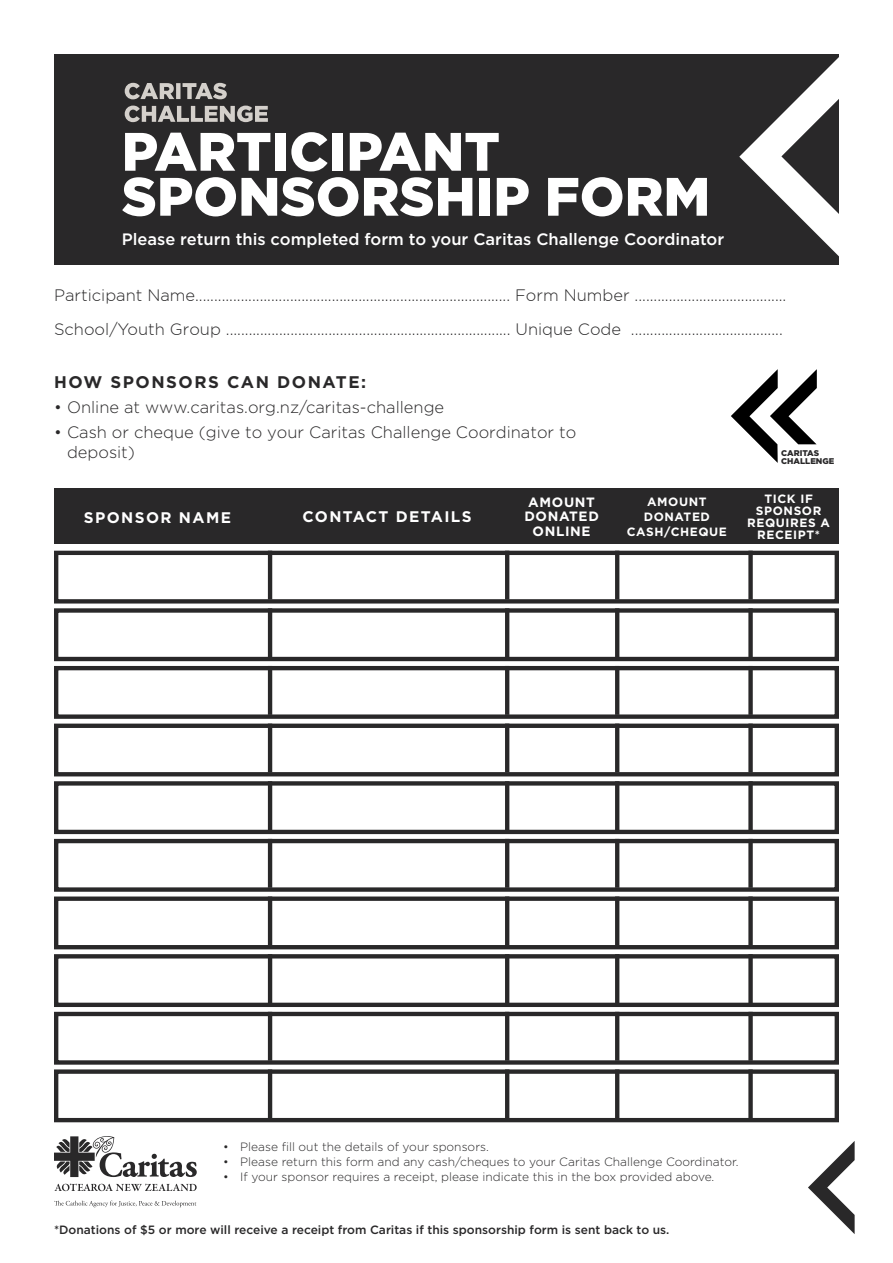
<style>
.page{position:relative;width:893px;height:1263px;background:#fff}
.page>*{position:absolute;margin:0;border:0;box-sizing:border-box;transform-origin:0 0}
.t1{font:900 54px/45px "Gotham HTF";color:#fff}
.t2{font:700 16.8px "Gotham HTF";letter-spacing:.09em;color:#292829}
.t3{font:300 16.5px/34.5px "Gotham HTF";color:#292829}
.t4{font:500 16.5px "Gotham HTF";color:#fff}
.t5{font:700 15.3px "Gotham HTF";letter-spacing:.09em;color:#fff}
.t6{font:700 13.5px/14.5px "Gotham HTF";letter-spacing:.05em;color:#fff;text-align:center}
.t7{font:300 12px "Gotham HTF";color:#292829}
.t8{font:500 12px "Gotham HTF";color:#292829}
.t9{font:700 12px/12px "Gotham HTF";letter-spacing:.05em;color:#fff;text-align:center}
.t10{font:900 8.25px/8.2px "Gotham HTF";color:#292829}
.s1{font-family:"Gotham"}
</style>
<div class="page">
<svg style="left:808px;top:1141px;width:47px;height:93px"></svg>
<div style="left:54px;top:54px;width:785px;height:210px;background:#292829"></div>
<svg style="left:739px;top:57px;width:100px;height:200px"></svg>
<svg style="left:125px;top:106px;width:143px;height:16px"></svg>
<svg style="left:125px;top:83px;width:102px;height:16px"></svg>
<div style="left:54px;top:488px;width:785px;height:56px;background:#292829"></div>
<div style="left:54px;top:551px;width:785px;height:52px;border:4px solid #292829"></div>
<hr style="left:268px;top:551px;width:4px;height:49px;background:#292829">
<hr style="left:505px;top:551px;width:4px;height:49px;background:#292829">
<svg style="left:615px;top:551px;width:4px;height:49px"></svg>
<div style="left:748px;top:551px;width:5px;height:49px;background:#292829"></div>
<div style="left:54px;top:608px;width:785px;height:53px;border:4px solid #292829"></div>
<hr style="left:268px;top:608px;width:4px;height:49px;background:#292829">
<hr style="left:505px;top:608px;width:4px;height:49px;background:#292829">
<svg style="left:615px;top:608px;width:4px;height:49px"></svg>
<div style="left:748px;top:608px;width:5px;height:49px;background:#292829"></div>
<div style="left:54px;top:666px;width:785px;height:53px;border:4px solid #292829"></div>
<hr style="left:268px;top:666px;width:4px;height:49px;background:#292829">
<hr style="left:505px;top:666px;width:4px;height:49px;background:#292829">
<svg style="left:615px;top:666px;width:4px;height:49px"></svg>
<div style="left:748px;top:666px;width:5px;height:49px;background:#292829"></div>
<div style="left:54px;top:724px;width:785px;height:52px;border:4px solid #292829"></div>
<hr style="left:268px;top:724px;width:4px;height:48px;background:#292829">
<hr style="left:505px;top:724px;width:4px;height:48px;background:#292829">
<svg style="left:615px;top:724px;width:4px;height:48px"></svg>
<div style="left:748px;top:724px;width:5px;height:48px;background:#292829"></div>
<div style="left:54px;top:896px;width:785px;height:53px;border:4px solid #292829"></div>
<hr style="left:268px;top:896px;width:4px;height:49px;background:#292829">
<hr style="left:505px;top:896px;width:4px;height:49px;background:#292829">
<svg style="left:615px;top:896px;width:4px;height:49px"></svg>
<div style="left:748px;top:896px;width:5px;height:49px;background:#292829"></div>
<div style="left:54px;top:781px;width:785px;height:53px;border:4px solid #292829"></div>
<hr style="left:268px;top:781px;width:4px;height:49px;background:#292829">
<hr style="left:505px;top:781px;width:4px;height:49px;background:#292829">
<svg style="left:615px;top:781px;width:4px;height:49px"></svg>
<div style="left:748px;top:781px;width:5px;height:49px;background:#292829"></div>
<div style="left:54px;top:954px;width:785px;height:53px;border:4px solid #292829"></div>
<hr style="left:268px;top:954px;width:4px;height:49px;background:#292829">
<hr style="left:505px;top:954px;width:4px;height:49px;background:#292829">
<svg style="left:615px;top:954px;width:4px;height:49px"></svg>
<div style="left:748px;top:954px;width:5px;height:49px;background:#292829"></div>
<div style="left:54px;top:839px;width:785px;height:53px;border:4px solid #292829"></div>
<hr style="left:268px;top:839px;width:4px;height:49px;background:#292829">
<hr style="left:505px;top:839px;width:4px;height:49px;background:#292829">
<svg style="left:615px;top:839px;width:4px;height:49px"></svg>
<div style="left:748px;top:839px;width:5px;height:49px;background:#292829"></div>
<div style="left:54px;top:1012px;width:785px;height:53px;border:4px solid #292829"></div>
<hr style="left:268px;top:1012px;width:4px;height:49px;background:#292829">
<hr style="left:505px;top:1012px;width:4px;height:49px;background:#292829">
<svg style="left:615px;top:1012px;width:4px;height:49px"></svg>
<div style="left:748px;top:1012px;width:5px;height:49px;background:#292829"></div>
<div style="left:54px;top:1069px;width:785px;height:53px;border:4px solid #292829"></div>
<hr style="left:268px;top:1069px;width:4px;height:49px;background:#292829">
<hr style="left:505px;top:1069px;width:4px;height:49px;background:#292829">
<svg style="left:615px;top:1069px;width:4px;height:49px"></svg>
<div style="left:748px;top:1069px;width:5px;height:49px;background:#292829"></div>
<svg style="left:731px;top:369px;width:86px;height:94px"></svg>
<svg style="left:54px;top:1183px;width:143px;height:8px"></svg>
<svg style="left:54px;top:1200px;width:142px;height:7px"></svg>
<svg style="left:54px;top:1136px;width:143px;height:41px"></svg>
<h1 class="t1" style="left:122px;top:128px;width:590px">PARTICIPANT<br>SPONSORSHIP FORM</h1>
<p class="t4" style="left:122px;top:230px;width:604px">Please return this completed form to your Caritas Challenge Coordinator</p>
<p class="t3" style="left:54px;top:277px;width:734px"><span class="s1">Participant Name</span>................................................................................... <span class="s1">Form Number</span> ........................................<br><span class="s1">School/Youth Group</span> ........................................................................... <span class="s1">Unique Code</span> ........................................</p>
<p class="t2" style="left:54px;top:372px;width:314px">HOW SPONSORS CAN DONATE:</p>
<p class="t3" style="left:54px;top:390px;width:391px">• Online at www.caritas.org.nz/caritas-challenge</p>
<p class="t3" style="left:67px;top:422px;width:511px;line-height:19.8px;text-indent:-13px">• Cash or cheque (give to your Caritas Challenge Coordinator to deposit)</p>
<p class="t10" style="left:781px;top:448px;width:55px">CARITAS<br>CHALLENGE</p>
<p class="t5" style="left:84px;top:508px;width:149px">SPONSOR NAME</p>
<p class="t5" style="left:303px;top:508px;width:171px">CONTACT DETAILS</p>
<p class="t6" style="left:524px;top:494px;width:76px">AMOUNT<br>DONATED<br>ONLINE</p>
<p class="t9" style="left:627px;top:494px;width:102px;line-height:15px">AMOUNT<br>DONATED<br>CASH/CHEQUE</p>
<p class="t9" style="left:747px;top:492px;width:84px">TICK IF<br>SPONSOR<br>REQUIRES A<br>RECEIPT*</p>
<p class="t7" style="left:223px;top:1140px;width:267px">• Please fill out the details of your sponsors.</p>
<p class="t7" style="left:223px;top:1155px;width:517px">• Please return this form and any cash/cheques to your Caritas Challenge Coordinator.</p>
<p class="t7" style="left:223px;top:1170px;width:493px">• If your sponsor requires a receipt, please indicate this in the box provided above.</p>
<p class="t8" style="left:54px;top:1223px;width:617px">*Donations of $5 or more will receive a receipt from Caritas if this sponsorship form is sent back to us.</p>
</div>
